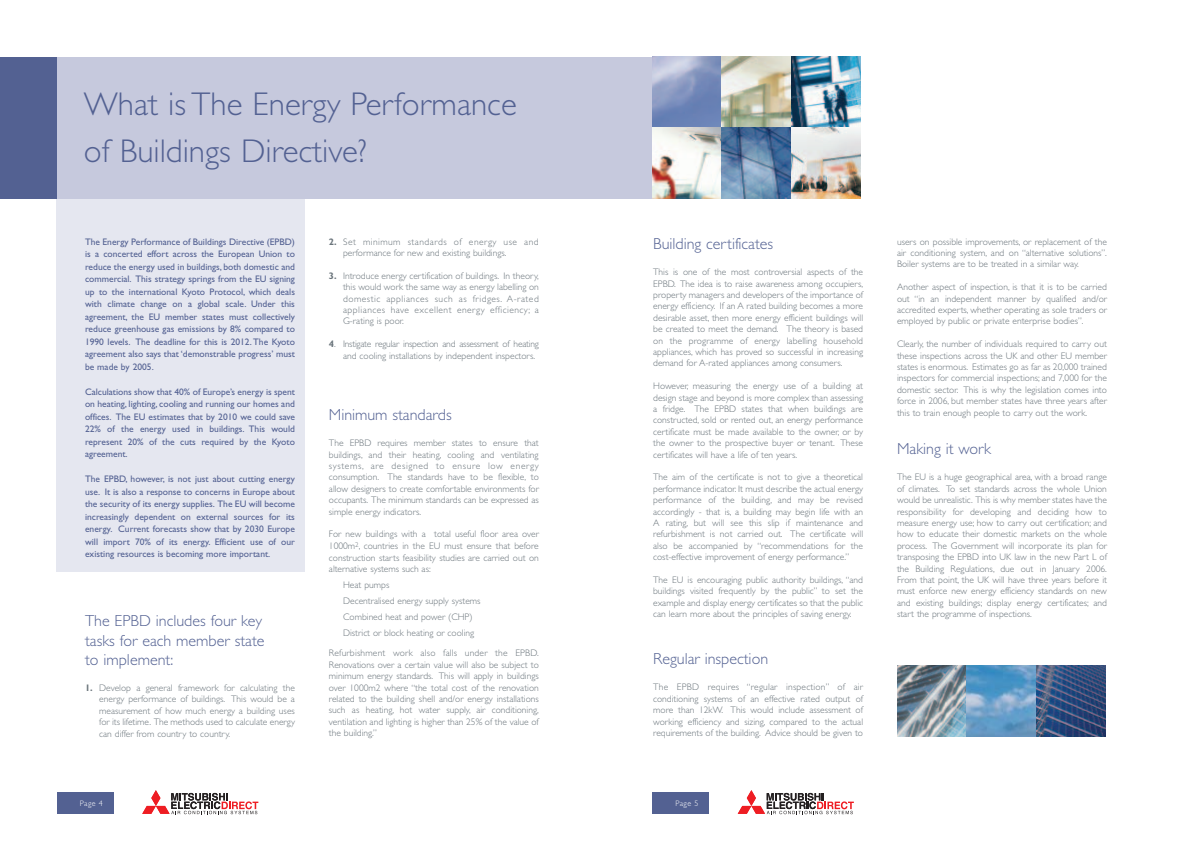
<style>
.page{position:relative;width:1191px;height:842px;background:#fff}
.page>*{position:absolute;margin:0;border:0;box-sizing:border-box;transform-origin:0 0}
.t1{font:300 33px/46.8px "Gill Sans";color:#536192}
.t2{font:300 16px/19.2px "Gill Sans";color:#536192}
.t3{font:300 9.5px/11.4px "Gill Sans";color:#6a747b;text-align:justify}
.t4{font:9.5px/12.5px "Gill Sans";color:#536192;text-align:justify}
.t5{font:300 9.5px/11.4px "Gill Sans";letter-spacing:-.025em;color:#6a747b}
.t6{font:300 8px "Gill Sans";letter-spacing:.05em;color:#fff}
.s1{font-weight:700}
</style>
<div class="page">
<div style="left:57px;top:190px;width:248px;height:381px;background:#e5e7f0"></div>
<svg style="left:737px;top:790px;width:117px;height:24px"></svg>
<div style="left:652px;top:793px;width:57px;height:21px;background:#536192"></div>
<div style="left:0;top:57px;width:668px;height:141px;background:#c6c9dd"></div>
<div style="left:0;top:57px;width:57px;height:141px;background:#536192"></div>
<svg style="left:142px;top:790px;width:116px;height:24px"></svg>
<div style="left:57px;top:793px;width:56px;height:21px;background:#536192"></div>
<img style="left:652px;top:57px;width:70px;height:71px">
<img style="left:652px;top:128px;width:70px;height:70px">
<svg style="left:722px;top:57px;width:69px;height:71px;background:#c5c5af"></svg>
<svg style="left:722px;top:128px;width:69px;height:70px;background:#5c7fa6"></svg>
<img style="left:791px;top:57px;width:70px;height:71px">
<img style="left:791px;top:128px;width:70px;height:70px">
<img style="left:897px;top:665px;width:69px;height:71px">
<svg style="left:966px;top:665px;width:70px;height:71px;background:#659dc7"></svg>
<svg style="left:1036px;top:665px;width:70px;height:71px;background:#38507d"></svg>
<h1 class="t1" style="left:84px;top:83px;width:434px">What is The Energy Performance of Buildings Directive?</h1>
<p class="t4" style="left:85px;top:236px;width:211px">The Energy Performance of Buildings Directive (EPBD) is a concerted effort across the European Union to reduce the energy used in buildings, both domestic and commercial. This strategy springs from the EU signing up to the international Kyoto Protocol, which deals with climate change on a global scale. Under this agreement, the EU member states must collectively reduce greenhouse gas emissions by 8% compared to 1990 levels. The deadline for this is 2012. The Kyoto agreement also says that ‘demonstrable progress’ must be made by 2005.</p>
<p class="t4" style="left:85px;top:386px;width:211px">Calculations show that 40% of Europe’s energy is spent on heating, lighting, cooling and running our homes and offices. The EU estimates that by 2010 we could save 22% of the energy used in buildings. This would represent 20% of the cuts required by the Kyoto agreement.</p>
<p class="t4" style="left:85px;top:474px;width:211px">The EPBD, however, is not just about cutting energy use. It is also a response to concerns in Europe about the security of its energy supplies. The EU will become increasingly dependent on external sources for its energy. Current forecasts show that by 2030 Europe will import 70% of its energy. Efficient use of our existing resources is becoming more important.</p>
<h2 class="t2" style="left:85px;top:613px;width:181px">The EPBD includes four key tasks for each member state to implement:</h2>
<p class="t3" style="left:99px;top:683px;width:197px;text-indent:-14px"><span class="s1">1.</span> Develop a general framework for calculating the energy performance of buildings. This would be a measurement of how much energy a building uses for its lifetime. The methods used to calculate energy can differ from country to country.</p>
<p class="t6" style="left:80px;top:800px;width:25px">Page 4</p>
<p class="t3" style="left:343px;top:237px;width:197px;text-indent:-14px"><span class="s1">2.</span> Set minimum standards of energy use and performance for new and existing buildings.</p>
<p class="t3" style="left:343px;top:271px;width:197px;text-indent:-14px"><span class="s1">3.</span> Introduce energy certification of buildings. In theory, this would work the same way as energy labelling on domestic appliances such as fridges. A-rated appliances have excellent energy efficiency; a G-rating is poor.</p>
<p class="t5" style="left:343px;top:339px;width:197px;text-indent:-14px"><span class="s1">4</span>. Instigate regular inspection and assessment of heating and cooling installations by independent inspectors.</p>
<h2 class="t2" style="left:329px;top:407px;width:124px">Minimum standards</h2>
<p class="t3" style="left:329px;top:438px;width:211px">The EPBD requires member states to ensure that buildings, and their heating, cooling and ventilating systems, are designed to ensure low energy consumption. The standards have to be flexible, to allow designers to create comfortable environments for occupants. The minimum standards can be expressed as simple energy indicators.</p>
<p class="t3" style="left:329px;top:529px;width:211px">For new buildings with a total useful floor area over 1000m<sup>2</sup>, countries in the EU must ensure that before construction starts feasibility studies are carried out on alternative systems such as:</p>
<p class="t3" style="left:343px;top:578px;width:139px;line-height:16px;text-align:left">Heat pumps<br>Decentralised energy supply systems<br>Combined heat and power (CHP)<br>District or block heating or cooling</p>
<p class="t3" style="left:329px;top:648px;width:211px">Refurbishment work also falls under the EPBD.<br>Renovations over a certain value will also be subject to minimum energy standards. This will apply in buildings over 1000m2 where “the total cost of the renovation related to the building shell and/or energy installations such as heating, hot water supply, air conditioning, ventilation and lighting is higher than 25% of the value of the building.”</p>
<h2 class="t2" style="left:653px;top:236px;width:122px">Building certificates</h2>
<p class="t3" style="left:653px;top:267px;width:211px">This is one of the most controversial aspects of the EPBD. The idea is to raise awareness among occupiers, property managers and developers of the importance of energy efficiency. If an A rated building becomes a more desirable asset, then more energy efficient buildings will be created to meet the demand. The theory is based on the programme of energy labelling household appliances, which has proved so successful in increasing demand for A-rated appliances among consumers.</p>
<p class="t3" style="left:653px;top:381px;width:211px">However, measuring the energy use of a building at design stage and beyond is more complex than assessing a fridge. The EPBD states that when buildings are constructed, sold or rented out, an energy performance certificate must be made available to the owner, or by the owner to the prospective buyer or tenant. These certificates will have a life of ten years.</p>
<p class="t3" style="left:653px;top:472px;width:211px">The aim of the certificate is not to give a theoretical performance indicator. It must describe the actual energy performance of the building, and may be revised accordingly - that is, a building may begin life with an A rating, but will see this slip if maintenance and refurbishment is not carried out. The certificate will also be accompanied by “recommendations for the cost-effective improvement of energy performance.”</p>
<p class="t3" style="left:653px;top:575px;width:211px">The EU is encouraging public authority buildings, “and buildings visited frequently by the public” to set the example and display energy certificates so that the public can learn more about the principles of saving energy.</p>
<h2 class="t2" style="left:653px;top:651px;width:116px">Regular inspection</h2>
<p class="t3" style="left:653px;top:682px;width:211px">The EPBD requires “regular inspection” of air conditioning systems of an effective rated output of more than 12kW. This would include assessment of working efficiency and sizing, compared to the actual requirements of the building. Advice should be given to</p>
<p class="t6" style="left:675px;top:800px;width:25px">Page 5</p>
<p class="t3" style="left:897px;top:237px;width:211px">users on possible improvements, or replacement of the air conditioning system, and on “alternative solutions”.<br>Boiler systems are to be treated in a similar way.</p>
<p class="t3" style="left:897px;top:282px;width:211px">Another aspect of inspection, is that it is to be carried out “in an independent manner by qualified and/or accredited experts, whether operating as sole traders or employed by public or private enterprise bodies”.</p>
<p class="t3" style="left:897px;top:339px;width:211px">Clearly, the number of individuals required to carry out these inspections across the UK and other EU member states is enormous. Estimates go as far as 20,000 trained inspectors for commercial inspections; and 7,000 for the domestic sector. This is why the legislation comes into force in 2006, but member states have three years after this to train enough people to carry out the work.</p>
<h2 class="t2" style="left:897px;top:441px;width:95px">Making it work</h2>
<p class="t3" style="left:897px;top:472px;width:211px">The EU is a huge geographical area, with a broad range of climates. To set standards across the whole Union would be unrealistic. This is why member states have the responsibility for developing and deciding how to measure energy use; how to carry out certification; and how to educate their domestic markets on the whole process. The Government will incorporate its plan for transposing the EPBD into UK law in the new Part L of the Building Regulations, due out in January 2006.<br>From that point, the UK will have three years before it must enforce new energy efficiency standards on new and existing buildings; display energy certificates; and start the programme of inspections.</p>
</div>
